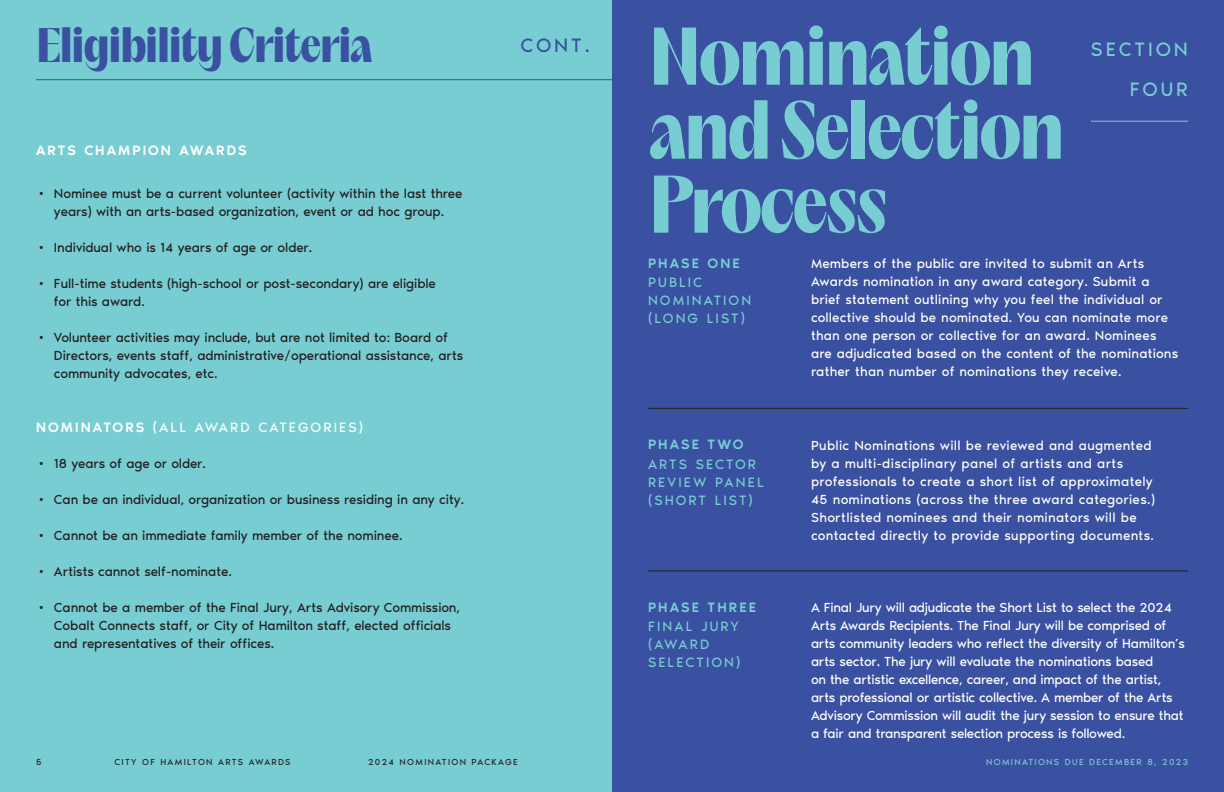
<style>
.page{position:relative;width:1224px;height:792px;background:#fff}
.page>*{position:absolute;margin:0;border:0;box-sizing:border-box;transform-origin:0 0}
.t1{font:900 74px/74px "PP Acma";letter-spacing:-.03em;color:#78cdd2}
.t2{font:900 44px "PP Acma";letter-spacing:-.03em;color:#3a50a0}
.t3{font:20px/39.5px "Noir Pro";letter-spacing:.14em;color:#78cdd2;text-align:right}
.t4{font:20px "Noir Pro";color:#3a50a0}
.t5{font:14px/18px "Noir Pro";letter-spacing:.15em;color:#78cdd2}
.t6{font:14px "Noir Pro";letter-spacing:.15em;color:#fff}
.t7{font:500 14px "Noir Pro";letter-spacing:.15em;color:#78cdd2}
.t8{font:500 14px "Noir Pro";letter-spacing:.14em;color:#fff}
.t9{font:13.5px/18px "Noir Pro";letter-spacing:-.01em;color:#231f20}
.t10{font:13.5px/18px "Noir Pro";letter-spacing:.005em;color:#fff}
.t11{font:13.5px/18px "Noir Pro";letter-spacing:-.02em;color:#fff}
.t12{font:9px "Noir Pro";letter-spacing:.14em;color:#231f20}
.t13{font:9px "Noir Pro";letter-spacing:.15em;color:#78cdd2}
.s1{font-weight:500}
</style>
<div class="page">
<div style="left:0;top:0;width:612px;height:792px;background:#78cdd2"></div>
<div style="left:612px;top:0;width:612px;height:792px;background:#3a50a0"></div>
<hr style="left:36px;top:79px;width:576px;height:1px;background:#3a50a0">
<hr style="left:1091px;top:121px;width:97px;height:1px;background:#78cdd2">
<hr style="left:648px;top:408px;width:540px;height:1px;background:#231f20">
<hr style="left:648px;top:570px;width:540px;height:1px;background:#231f20">
<h2 class="t2" style="left:36px;top:13px;width:338px">Eligibility Criteria</h2>
<h1 class="t1" style="left:649px;top:16px;width:417px">Nomination and Selection<br>Process</h1>
<p class="t10" style="left:811px;top:254px;width:369px">Members of the public are invited to submit an Arts Awards nomination in any award category. Submit a brief statement outlining why you feel the individual or collective should be nominated. You can nominate more than one person or collective for an award. Nominees are adjudicated based on the content of the nominations rather than number of nominations they receive.</p>
<h3 class="t4" style="left:520px;top:30px;width:71px">CONT.</h3>
<h3 class="t3" style="left:1091px;top:29px;width:99px">SECTION<br>FOUR</h3>
<p class="t8" style="left:36px;top:139px;width:212px">ARTS CHAMPION AWARDS</p>
<p class="t9" style="left:36px;top:184px;width:428px;text-align:center">• Nominee must be a current volunteer (activity within the last three years) with an arts-based organization, event or ad hoc group.</p>
<p class="t9" style="left:36px;top:238px;width:278px">• Individual who is 14 years of age or older.</p>
<p class="t9" style="left:54px;top:274px;width:383px;text-indent:-18px">• Full-time students (high-school or post-secondary) are eligible for this award.</p>
<p class="t9" style="left:54px;top:328px;width:411px;text-indent:-18px">• Volunteer activities may include, but are not limited to: Board of<br>Directors, events staff, administrative/operational assistance, arts community advocates, etc.</p>
<p class="t6" style="left:36px;top:417px;width:329px"><span class="s1">NOMINATORS</span> (ALL AWARD CATEGORIES)</p>
<p class="t9" style="left:36px;top:454px;width:172px">• 18 years of age or older.</p>
<p class="t9" style="left:36px;top:490px;width:430px">• Can be an individual, organization or business residing in any city.</p>
<p class="t9" style="left:36px;top:526px;width:368px">• Cannot be an immediate family member of the nominee.</p>
<p class="t9" style="left:36px;top:562px;width:197px">• Artists cannot self-nominate.</p>
<p class="t9" style="left:54px;top:598px;width:408px;text-indent:-18px">• Cannot be a member of the Final Jury, Arts Advisory Commission,<br>Cobalt Connects staff, or City of Hamilton staff, elected officials and representatives of their offices.</p>
<p class="t7" style="left:648px;top:252px;width:93px">PHASE ONE</p>
<p class="t5" style="left:648px;top:272px;width:105px">PUBLIC<br>NOMINATION (LONG LIST)</p>
<p class="t7" style="left:648px;top:433px;width:97px">PHASE TWO</p>
<p class="t5" style="left:648px;top:454px;width:117px">ARTS SECTOR<br>REVIEW PANEL (SHORT LIST)</p>
<p class="t10" style="left:811px;top:435px;width:346px">Public Nominations will be reviewed and augmented by a multi-disciplinary panel of artists and arts professionals to create a short list of approximately 45 nominations (across the three award categories.)<br>Shortlisted nominees and their nominators will be contacted directly to provide supporting documents.</p>
<p class="t7" style="left:648px;top:596px;width:110px">PHASE THREE</p>
<p class="t5" style="left:648px;top:616px;width:94px">FINAL JURY (AWARD<br>SELECTION)</p>
<p class="t11" style="left:811px;top:598px;width:376px">A Final Jury will adjudicate the Short List to select the 2024<br>Arts Awards Recipients. The Final Jury will be comprised of arts community leaders who reflect the diversity of Hamilton’s arts sector. The jury will evaluate the nominations based<br>on the artistic excellence, career, and impact of the artist, arts professional or artistic collective. A member of the Arts Advisory Commission will audit the jury session to ensure that a fair and transparent selection process is followed.</p>
<p class="t12" style="left:36px;top:755px;width:7px">5</p>
<p class="t12" style="left:115px;top:755px;width:178px">CITY OF HAMILTON ARTS AWARDS</p>
<p class="t12" style="left:368px;top:755px;width:151px">2024 NOMINATION PACKAGE</p>
<p class="t13" style="left:986px;top:755px;width:203px">NOMINATIONS DUE DECEMBER 8, 2023</p>
</div>
